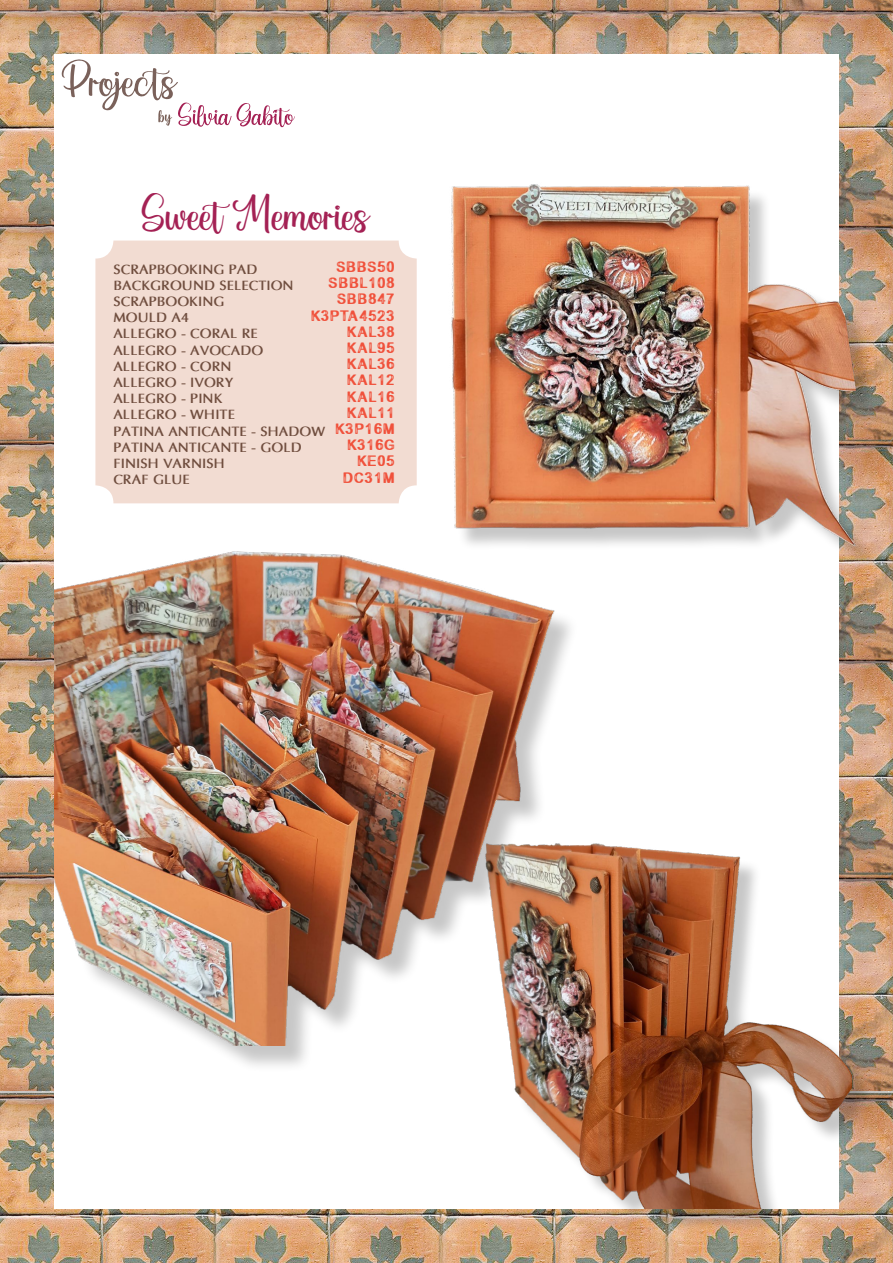
<style>
.page{position:relative;width:893px;height:1263px;background:#fff}
.page>*{position:absolute;margin:0;border:0;box-sizing:border-box;transform-origin:0 0}
.t1{font:37.5px "Kathiya Demo";color:#a42154}
.t2{font:700 13.5px/16.2px "Optima";color:#704e3f}
.t3{font:13.5px/16.2px "CANDYDRO Pdemo";color:#f0513b;text-align:right}
</style>
<div class="page">
<img style="left:0;top:0;width:893px;height:1263px">
<div style="left:54px;top:54px;width:785px;height:1155px;background:#fff"></div>
<svg style="left:62px;top:59px;width:233px;height:69px"></svg>
<div style="left:454px;top:187px;width:424px;height:380px;background:#000;opacity:.22"></div>
<img style="left:451px;top:175px;width:409px;height:381px">
<div style="left:488px;top:846px;width:387px;height:386px;background:#000;opacity:.22"></div>
<img style="left:488px;top:829px;width:364px;height:380px">
<div style="left:57px;top:555px;width:522px;height:517px;background:#000;opacity:.22"></div>
<img style="left:54px;top:544px;width:506px;height:501px">
<div style="left:95px;top:241px;width:322px;height:262px;background:#f2dcd2;border-radius:18px"></div>
<h1 class="t1" style="left:143px;top:185px;width:228px">Sweet Memories</h1>
<p class="t2" style="left:113px;top:261px;width:214px">SCRAPBOOKING PAD<br>BACKGROUND SELECTION<br>SCRAPBOOKING<br>MOULD A4<br>ALLEGRO - CORAL RE<br>ALLEGRO - AVOCADO<br>ALLEGRO - CORN<br>ALLEGRO - IVORY<br>ALLEGRO - PINK<br>ALLEGRO - WHITE<br>PATINA ANTICANTE - SHADOW<br>PATINA ANTICANTE - GOLD<br>FINISH VARNISH<br>CRAF GLUE</p>
<p class="t3" style="left:310px;top:260px;width:86px">SBBS50<br>SBBL108<br>SBB847<br>K3PTA4523<br>KAL38<br>KAL95<br>KAL36<br>KAL12<br>KAL16<br>KAL11<br>K3P16M<br>K316G<br>KE05<br>DC31M</p>
</div>
